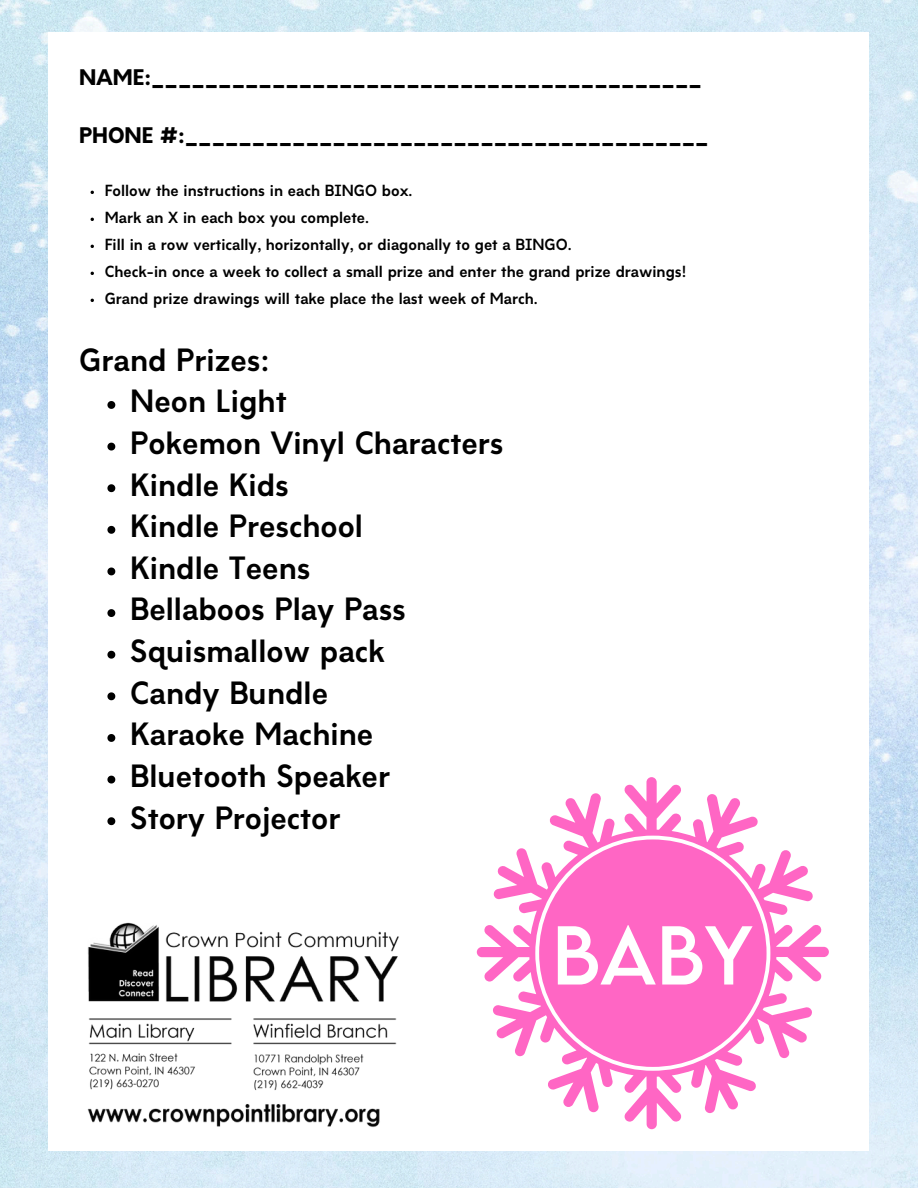
<style>
.page{position:relative;width:918px;height:1188px;background:#fff}
.page>*{position:absolute;margin:0;border:0;box-sizing:border-box;transform-origin:0 0}
.t1{font:74.1px "LEMONMILK";color:#fff}
.t2{font:700 30px "Amicale";color:#000}
.t3{font:900 21px "Amicale";color:#000}
.t4{font:700 15px "Amicale";color:#000}
</style>
<div class="page">
<img style="left:0;top:0;width:918px;height:1188px">
<div style="left:48px;top:32px;width:820px;height:1118px;background:#fff"></div>
<img style="left:87px;top:922px;width:312px;height:205px">
<svg style="left:107px;top:401px;width:8px;height:8px"></svg>
<svg style="left:107px;top:443px;width:8px;height:8px"></svg>
<svg style="left:107px;top:484px;width:8px;height:8px"></svg>
<svg style="left:107px;top:526px;width:8px;height:8px"></svg>
<svg style="left:107px;top:568px;width:8px;height:7px"></svg>
<svg style="left:107px;top:609px;width:8px;height:8px"></svg>
<svg style="left:107px;top:651px;width:8px;height:8px"></svg>
<svg style="left:107px;top:692px;width:8px;height:8px"></svg>
<svg style="left:107px;top:734px;width:8px;height:8px"></svg>
<svg style="left:107px;top:776px;width:8px;height:8px"></svg>
<svg style="left:107px;top:817px;width:8px;height:8px"></svg>
<svg style="left:477px;top:777px;width:352px;height:352px"></svg>
<p class="t3" style="left:79px;top:69px;width:624px">NAME:_________________________________________</p>
<p class="t3" style="left:79px;top:128px;width:631px">PHONE #:_______________________________________</p>
<h4 class="t4" style="left:105px;top:185px;width:309px">Follow the instructions in each BINGO box.</h4>
<h4 class="t4" style="left:105px;top:212px;width:266px">Mark an X in each box you complete.</h4>
<h3 class="t4" style="left:105px;top:239px;width:468px">Fill in a row vertically, horizontally, or diagonally to get a BINGO.</h3>
<p class="t4" style="left:105px;top:266px;width:583px">Check-in once a week to collect a small prize and enter the grand prize drawings!</p>
<p class="t4" style="left:105px;top:293px;width:435px">Grand prize drawings will take place the last week of March.</p>
<p class="t2" style="left:79px;top:348px;width:192px">Grand Prizes:</p>
<p class="t2" style="left:130px;top:390px;width:158px">Neon Light</p>
<p class="t2" style="left:130px;top:431px;width:375px">Pokemon Vinyl Characters</p>
<h2 class="t2" style="left:130px;top:473px;width:160px">Kindle Kids</h2>
<p class="t2" style="left:130px;top:515px;width:234px">Kindle Preschool</p>
<p class="t2" style="left:130px;top:556px;width:182px">Kindle Teens</p>
<p class="t2" style="left:130px;top:598px;width:277px">Bellaboos Play Pass</p>
<p class="t2" style="left:130px;top:640px;width:256px">Squismallow pack</p>
<p class="t2" style="left:130px;top:681px;width:199px">Candy Bundle</p>
<p class="t2" style="left:130px;top:723px;width:244px">Karaoke Machine</p>
<p class="t2" style="left:130px;top:764px;width:261px">Bluetooth Speaker</p>
<p class="t2" style="left:130px;top:806px;width:212px">Story Projector</p>
<p class="t1" style="left:552px;top:904px;width:201px">baby</p>
</div>
